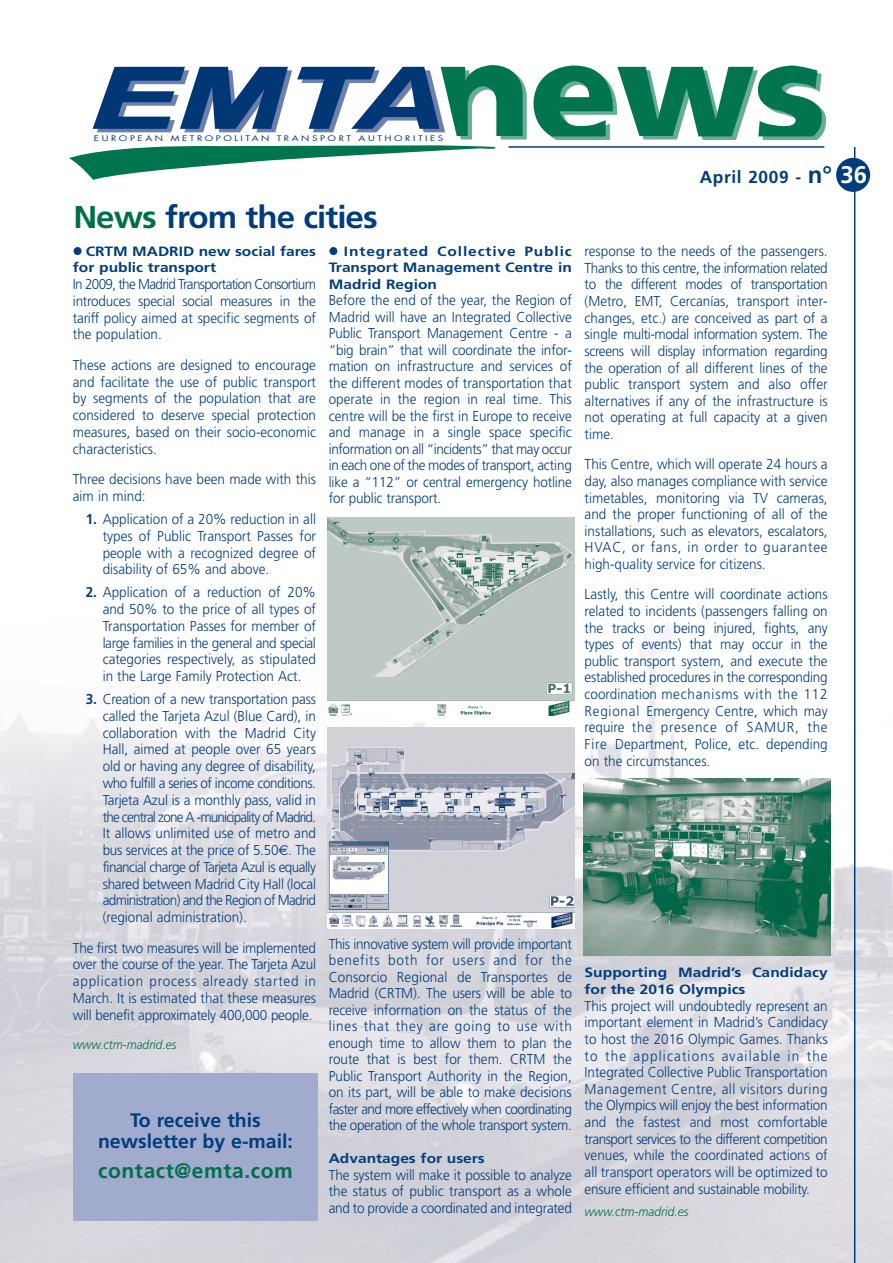
<style>
.page{position:relative;width:893px;height:1263px;background:#fff}
.page>*{position:absolute;margin:0;border:0;box-sizing:border-box;transform-origin:0 0}
.t1{font:700 31.5px "Frutiger";letter-spacing:-.03em;color:#013d7d;scale:1.05 1}
.t2{font:700 21px "Frutiger";letter-spacing:.03em;color:#007049}
.t3{font:700 19.5px/21px "Frutiger";color:#013d7d;text-align:center}
.t4{font:700 17.25px "Frutiger";letter-spacing:.04em;color:#013d7d}
.t5{font:300 14.25px/16.6px "Frutiger";color:#013d7d;text-align:justify;scale:.94 1}
.t6{font:700 13.5px/16.5px "Frutiger";color:#013d7d;scale:1.15 1}
.t7{font:italic 300 12.75px "Frutiger";color:#007049;scale:.94 1}
.t8{font:7.5px "Futura";letter-spacing:.255em;color:#013775;scale:1.32 1}
.s1{color:#007049}
.s2{font-weight:700}
.s3{font-family:"Euro Sans";font-weight:400}
.s4{font-size:24px}
.s5{font-size:24px;color:#fff}
</style>
<div class="page">
<img style="left:0;top:579px;width:893px;height:684px">
<svg style="left:69px;top:65px;width:757px;height:115px"></svg>
<hr style="left:508px;top:146px;width:316px;height:2px;background:#013d7d">
<hr style="left:854px;top:147px;width:1px;height:1116px;background:#013d7d">
<div style="left:836px;top:158px;width:34px;height:34px;background:#013d7d;border-radius:50%"></div>
<div style="left:73px;top:1073px;width:245px;height:147px;background:#a0abcd"></div>
<img style="left:328px;top:517px;width:246px;height:198px">
<img style="left:328px;top:727px;width:246px;height:200px">
<img style="left:583px;top:779px;width:248px;height:177px">
<p class="t8" style="left:94px;top:135px;width:266px">EUROPEAN METROPOLITAN TRANSPORT AUTHORITIES</p>
<h1 class="t1" style="left:73px;top:204px;width:291px"><span class="s1">News</span> from the cities</h1>
<p class="t6" style="left:73px;top:243px;width:213px;text-indent:13px">CRTM MADRID new social fares for public transport</p>
<p class="t5" style="left:73px;top:277px;width:260px">In 2009, the Madrid Transportation Consortium introduces special social measures in the tariff policy aimed at specific segments of the population.</p>
<p class="t5" style="left:73px;top:358px;width:260px">These actions are designed to encourage and facilitate the use of public transport by segments of the population that are considered to deserve special protection measures, based on their socio-economic characteristics.</p>
<p class="t5" style="left:73px;top:472px;width:260px">Three decisions have been made with this aim in mind:</p>
<p class="t5" style="left:103px;top:512px;width:228px;text-indent:-17px"><span class="s2">1.</span> Application of a 20% reduction in all types of Public Transport Passes for people with a recognized degree of disability of 65% and above.</p>
<p class="t5" style="left:103px;top:585px;width:228px;text-indent:-17px"><span class="s2">2.</span> Application of a reduction of 20% and 50% to the price of all types of Transportation Passes for member of large families in the general and special categories respectively, as stipulated in the Large Family Protection Act.</p>
<p class="t5" style="left:103px;top:692px;width:228px;text-indent:-17px"><span class="s2">3.</span> Creation of a new transportation pass called the Tarjeta Azul (Blue Card), in collaboration with the Madrid City Hall, aimed at people over 65 years old or having any degree of disability, who fulfill a series of income conditions.<br>Tarjeta Azul is a monthly pass, valid in the central zone A -municipality of Madrid.<br>It allows unlimited use of metro and bus services at the price of 5.50<span class="s3">€</span>. The financial charge of Tarjeta Azul is equally shared between Madrid City Hall (local administration) and the Region of Madrid (regional administration).</p>
<p class="t5" style="left:73px;top:940px;width:260px">The first two measures will be implemented over the course of the year. The Tarjeta Azul application process already started in March. It is estimated that these measures will benefit approximately 400,000 people.</p>
<p class="t7" style="left:73px;top:1039px;width:112px">www.ctm-madrid.es</p>
<h3 class="t3" style="left:98px;top:1111px;width:197px">To receive this newsletter by e-mail:</h3>
<h2 class="t2" style="left:98px;top:1162px;width:196px">contact@emta.com</h2>
<p class="t6" style="left:329px;top:244px;width:213px;text-align:justify;text-indent:15px">Integrated Collective Public Transport Management Centre in Madrid Region</p>
<p class="t5" style="left:329px;top:293px;width:260px">Before the end of the year, the Region of Madrid will have an Integrated Collective Public Transport Management Centre - a “big brain” that will coordinate the infor&shy;mation on infrastructure and services of the different modes of transportation that operate in the region in real time. This centre will be the first in Europe to receive and manage in a single space specific information on all “incidents” that may occur in each one of the modes of transport, acting like a “112” or central emergency hotline for public transport.</p>
<p class="t5" style="left:329px;top:936px;width:260px">This innovative system will provide important benefits both for users and for the Consorcio Regional de Transportes de Madrid (CRTM). The users will be able to receive information on the status of the lines that they are going to use with enough time to allow them to plan the route that is best for them. CRTM the Public Transport Authority in the Region, on its part, will be able to make decisions faster and more effectively when coordinating the operation of the whole transport system.</p>
<p class="t6" style="left:329px;top:1151px;width:137px">Advantages for users</p>
<p class="t5" style="left:329px;top:1167px;width:260px">The system will make it possible to analyze the status of public transport as a whole and to provide a coordinated and integrated</p>
<p class="t4" style="left:700px;top:170px;width:169px">April 2009 - <span class="s4">n°</span> <span class="s5">36</span></p>
<p class="t5" style="left:585px;top:244px;width:260px">response to the needs of the passengers.<br>Thanks to this centre, the information related to the different modes of transportation (Metro, EMT, Cercanías, transport inter&shy;changes, etc.) are conceived as part of a single multi-modal information system. The screens will display information regarding the operation of all different lines of the public transport system and also offer alternatives if any of the infrastructure is not operating at full capacity at a given time.</p>
<p class="t5" style="left:585px;top:457px;width:260px">This Centre, which will operate 24 hours a day, also manages compliance with service timetables, monitoring via TV cameras, and the proper functioning of all of the installations, such as elevators, escalators, HVAC, or fans, in order to guarantee high-quality service for citizens.</p>
<p class="t5" style="left:585px;top:587px;width:260px">Lastly, this Centre will coordinate actions related to incidents (passengers falling on the tracks or being injured, fights, any types of events) that may occur in the public transport system, and execute the established procedures in the corresponding coordination mechanisms with the 112<br>Regional Emergency Centre, which may require the presence of SAMUR, the Fire Department, Police, etc. depending on the circumstances.</p>
<p class="t6" style="left:585px;top:965px;width:213px">Supporting Madrid’s Candidacy for the 2016 Olympics</p>
<p class="t5" style="left:585px;top:998px;width:260px">This project will undoubtedly represent an important element in Madrid’s Candidacy to host the 2016 Olympic Games. Thanks to the applications available in the Integrated Collective Public Transportation Management Centre, all visitors during the Olympics will enjoy the best information and the fastest and most comfortable transport services to the different competition venues, while the coordinated actions of all transport operators will be optimized to ensure efficient and sustainable mobility.</p>
<p class="t7" style="left:585px;top:1207px;width:112px">www.ctm-madrid.es</p>
</div>
